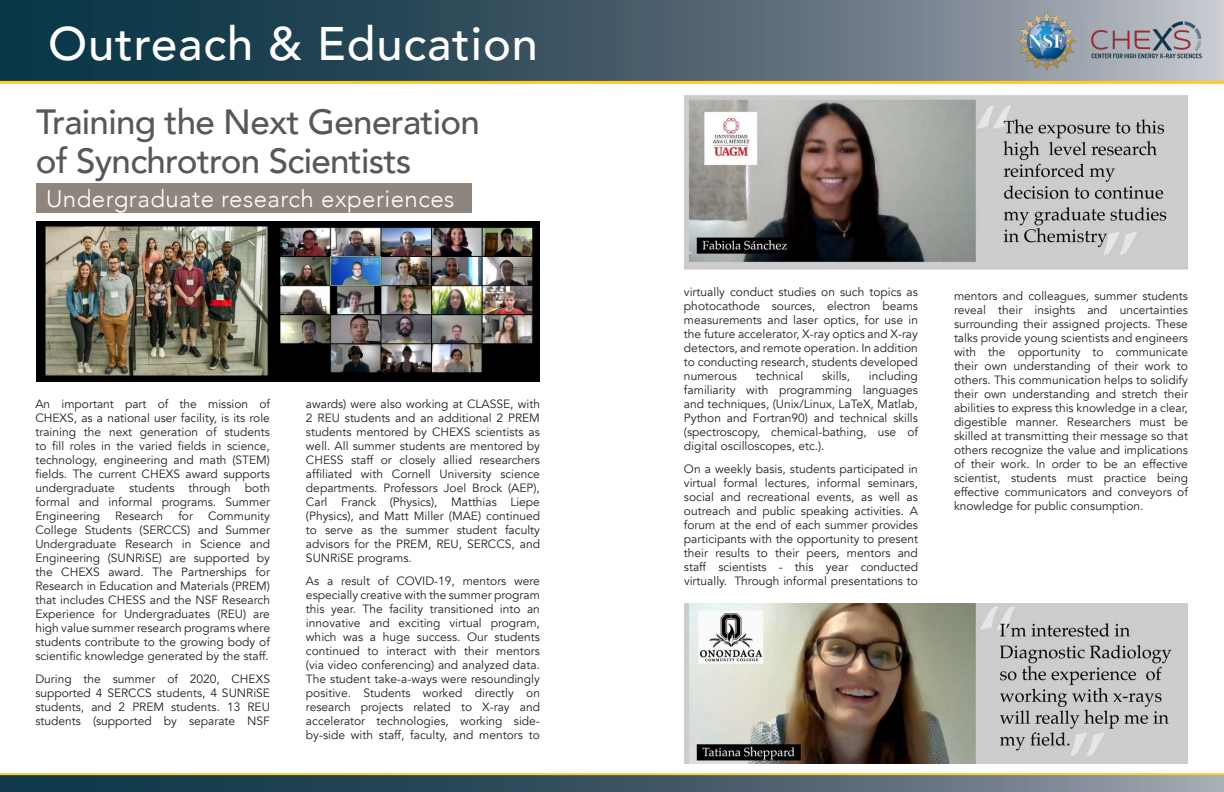
<style>
.page{position:relative;width:1224px;height:792px;background:#fff}
.page>*{position:absolute;margin:0;border:0;box-sizing:border-box;transform-origin:0 0}
.t1{font:500 47px "Avenir";letter-spacing:.02em;color:#fff}
.t2{font:500 35px/39px "Avenir";letter-spacing:-.02em;color:#57585a}
.t3{font:300 24px "Avenir";letter-spacing:.02em;color:#fff}
.t4{font:12px/14px "Avenir";color:#231f20;text-align:justify}
</style>
<div class="page">
<img style="left:684px;top:95px;width:504px;height:174px">
<img style="left:684px;top:603px;width:504px;height:160px">
<img style="left:36px;top:221px;width:504px;height:160px">
<svg style="left:0;top:0;width:1224px;height:84px;background:#4b6168"></svg>
<svg style="left:0;top:773px;width:1224px;height:19px;background:#596965"></svg>
<div style="left:36px;top:183px;width:436px;height:30px;background:#8d857e"></div>
<img style="left:1015px;top:10px;width:187px;height:62px">
<p class="t1" style="left:48px;top:2px;width:491px">Outreach &amp; Education</p>
<p class="t2" style="left:36px;top:100px;width:446px">Training the Next Generation of Synchrotron Scientists</p>
<p class="t3" style="left:46px;top:185px;width:410px">Undergraduate research experiences</p>
<p class="t4" style="left:35px;top:397px;width:236px">An important part of the mission of CHEXS, as a national user facility, is its role training the next generation of students to fill roles in the varied fields in science, technology, engineering and math (STEM) fields. The current CHEXS award supports undergraduate students through both formal and informal programs. Summer Engineering</p>
<p class="t4" style="left:115px;top:509px;width:50px">Research</p>
<p class="t4" style="left:178px;top:509px;width:16px">for</p>
<p class="t4" style="left:35px;top:509px;width:236px;text-indent:173px">Community College Students (SERCCS) and Summer Undergraduate Research in Science and Engineering (SUNRiSE) are supported by the CHEXS award. The Partnerships for Research in Education and Materials (PREM) that includes CHESS and the NSF Research Experience for Undergraduates (REU) are high value summer research programs where students contribute to the growing body of scientific knowledge generated by the staff.</p>
<p class="t4" style="left:35px;top:672px;width:236px">During the summer of 2020, CHEXS supported 4 SERCCS students, 4 SUNRiSE students, and 2 PREM students. 13 REU students (supported by separate NSF</p>
<p class="t4" style="left:306px;top:397px;width:236px">awards) were also working at CLASSE, with 2 REU students and an additional 2 PREM students mentored by CHEXS scientists as well. All summer students are mentored by CHESS staff or closely allied researchers affiliated with Cornell University science departments. Professors Joel Brock (AEP), Carl Franck (Physics), Matthias Liepe (Physics), and Matt Miller (MAE) continued to serve as the summer student faculty advisors for the PREM, REU, SERCCS, and SUNRiSE programs.</p>
<p class="t4" style="left:306px;top:574px;width:236px">As a result of COVID-19, mentors were especially creative with the summer program this year. The facility transitioned into an innovative and exciting virtual program, which was a huge success. Our students continued to interact with their mentors (via video conferencing) and analyzed data.<br>The student take-a-ways were resoundingly positive. Students worked directly on research projects related to X-ray and accelerator technologies, working side&shy;by-side with staff, faculty, and mentors to</p>
<p class="t4" style="left:684px;top:285px;width:236px">virtually conduct studies on such topics as photocathode sources, electron beams measurements and laser optics, for use in the future accelerator, X-ray optics and X-ray detectors, and remote operation. In addition to conducting research, students developed numerous</p>
<p class="t4" style="left:684px;top:369px;width:236px;text-indent:185px">including familiarity with programming languages and techniques, (Unix/Linux, LaTeX, Matlab, Python and Fortran90) and technical skills (spectroscopy, chemical-bathing, use of digital oscilloscopes, etc.).</p>
<p class="t4" style="left:684px;top:462px;width:236px">On a weekly basis, students participated in virtual formal lectures, informal seminars, social and recreational events, as well as outreach and public speaking activities. A forum at the end of each summer provides participants with the opportunity to present their results to their peers, mentors and staff scientists - this year conducted virtually. Through informal presentations to</p>
<p class="t4" style="left:756px;top:369px;width:49px">technical</p>
<p class="t4" style="left:822px;top:369px;width:29px">skills,</p>
<p class="t4" style="left:954px;top:289px;width:236px">mentors and colleagues, summer students reveal their insights and uncertainties surrounding their assigned projects. These talks provide young scientists and engineers with the opportunity to communicate their own understanding of their work to others. This communication helps to solidify their own understanding and stretch their abilities to express this knowledge in a clear, digestible manner. Researchers must be skilled at transmitting their message so that others recognize the value and implications of their work. In order to be an effective scientist, students must practice being effective communicators and conveyors of knowledge for public consumption.</p>
</div>
